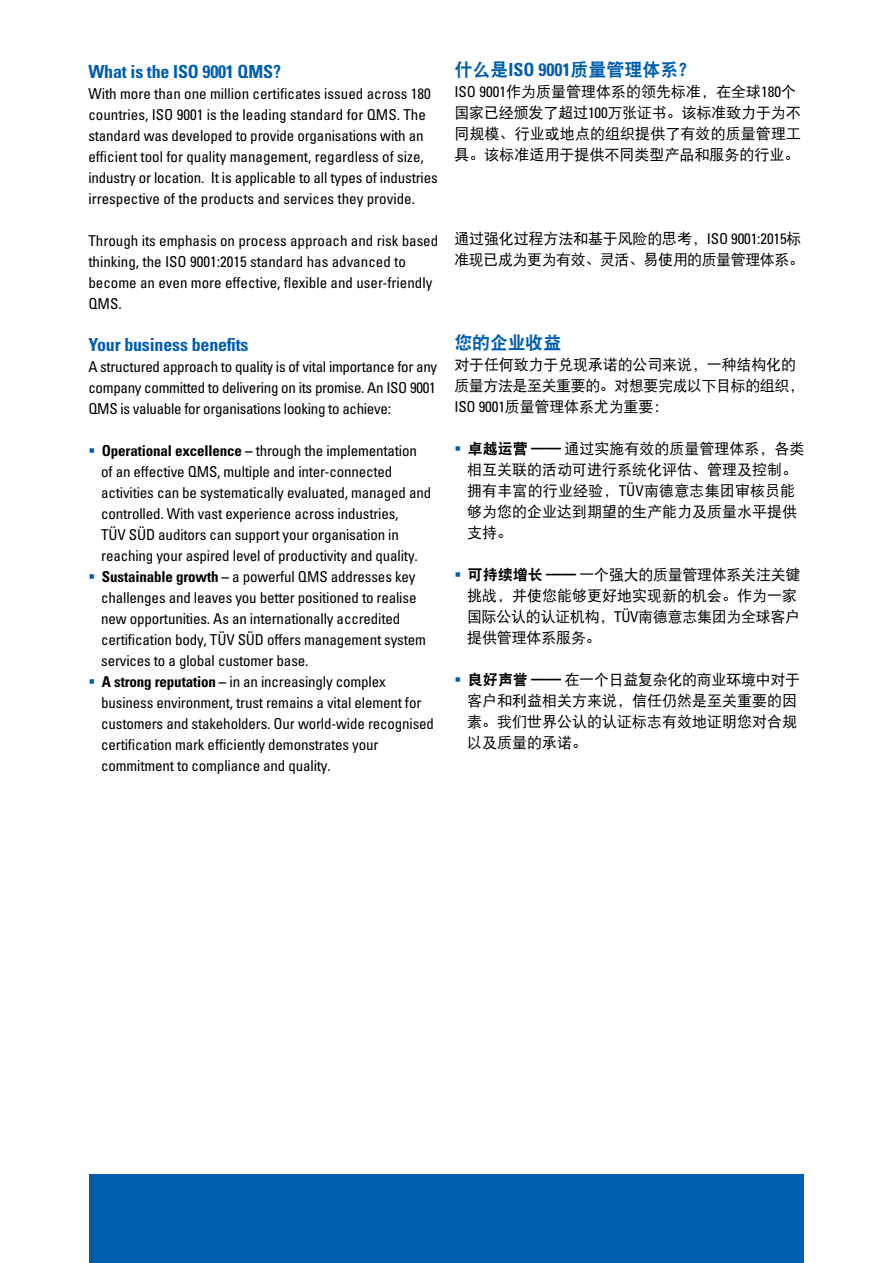
<style>
.page{position:relative;width:893px;height:1263px;background:#fff}
.page>*{position:absolute;margin:0;border:0;box-sizing:border-box;transform-origin:0 0}
.t1{font:18px "Univers LTCYR 67 Bold Cond";letter-spacing:-.01em;color:#005eae}
.t2{font:18px "DFP Hei W9";color:#005eae}
.t3{font:condensed 15px/21px "Univers LTCYR 57";letter-spacing:-.01em;color:#000}
.t4{font:15px/21px "DFP Hei W5";color:#000}
.t5{font:15px/21px "DFP Hei W5";letter-spacing:-.02em;color:#000}
.t6{font:15px/21px "DFP Hei W5";letter-spacing:-.03em;color:#000}
.s1{color:#005eae}
.s2{font-family:"Univers LTCYR 67 Bold Cond";font-stretch:normal}
.s3{font-family:"Univers LTCYR 67 Bold Cond"}
.s4{font-family:"Univers LTCYR 57";font-stretch:condensed}
.s5{font-family:"DFP Hei W9"}
</style>
<div class="page">
<div style="left:89px;top:1174px;width:715px;height:89px;background:#005eae"></div>
<p class="t1" style="left:88px;top:60px;width:194px">What is the ISO 9001 QMS?</p>
<p class="t3" style="left:88px;top:82px;width:351px">With more than one million certificates issued across 180 countries, ISO 9001 is the leading standard for QMS. The standard was developed to provide organisations with an efficient tool for quality management, regardless of size, industry or location. It is applicable to all types of industries irrespective of the products and services they provide.</p>
<p class="t3" style="left:88px;top:229px;width:351px">Through its emphasis on process approach and risk based thinking, the ISO 9001:2015 standard has advanced to become an even more effective, flexible and user-friendly QMS.</p>
<p class="t1" style="left:88px;top:333px;width:162px">Your business benefits</p>
<p class="t3" style="left:88px;top:355px;width:350px;text-align:justify">A structured approach to quality is of vital importance for any company committed to delivering on its promise. An ISO 9001<br>QMS is valuable for organisations looking to achieve:</p>
<p class="t3" style="left:101px;top:439px;width:332px;text-indent:-13px"><span class="s1">▪</span> <span class="s2">Operational excellence –</span> through the implementation of an effective QMS, multiple and inter-connected activities can be systematically evaluated, managed and controlled. With vast experience across industries,<br>TÜV SÜD auditors can support your organisation in reaching your aspired level of productivity and quality.</p>
<p class="t3" style="left:101px;top:565px;width:326px;text-indent:-13px"><span class="s1">▪</span> <span class="s2">Sustainable growth –</span> a powerful QMS addresses key challenges and leaves you better positioned to realise new opportunities. As an internationally accredited certification body, TÜV SÜD offers management system services to a global customer base.</p>
<p class="t3" style="left:101px;top:670px;width:334px;text-indent:-13px"><span class="s1">▪</span> <span class="s2">A strong reputation –</span> in an increasingly complex business environment, trust remains a vital element for customers and stakeholders. Our world-wide recognised certification mark efficiently demonstrates your commitment to compliance and quality.</p>
<p class="t2" style="left:454px;top:60px;width:243px">什么是<span class="s3">ISO 9001</span>质量管理体系？</p>
<p class="t4" style="left:454px;top:81px;width:348px"><span class="s4">ISO 9001</span>作为质量管理体系的领先标准，在全球<span class="s4">180</span>个国家已经颁发了超过<span class="s4">100</span>万张证书。该标准致力于为不同规模、行业或地点的组织提供了有效的质量管理工具。该标准适用于提供不同类型产品和服务的行业。</p>
<p class="t6" style="left:454px;top:228px;width:351px">通过强化过程方法和基于风险的思考，<span class="s4">ISO 9001:2015</span>标准现已成为更为有效、灵活、易使用的质量管理体系。</p>
<p class="t2" style="left:454px;top:333px;width:109px">您的企业收益</p>
<p class="t4" style="left:454px;top:354px;width:351px">对于任何致力于兑现承诺的公司来说，一种结构化的质量方法是至关重要的。对想要完成以下目标的组织，<br><span class="s4">ISO 9001</span>质量管理体系尤为重要：</p>
<p class="t4" style="left:467px;top:438px;width:339px;text-indent:-13px"><span class="s1">▪</span> <span class="s5">卓越运营 ——</span> 通过实施有效的质量管理体系，各类相互关联的活动可进行系统化评估、管理及控制。拥有丰富的行业经验，<span class="s4">TÜV</span>南德意志集团审核员能够为您的企业达到期望的生产能力及质量水平提供支持。</p>
<p class="t5" style="left:467px;top:564px;width:335px;text-indent:-13px"><span class="s1">▪</span> <span class="s5">可持续增长 ——</span> 一个强大的质量管理体系关注关键挑战，并使您能够更好地实现新的机会。作为一家国际公认的认证机构，<span class="s4">TÜV</span>南德意志集团为全球客户提供管理体系服务。</p>
<p class="t4" style="left:467px;top:669px;width:334px;text-indent:-13px"><span class="s1">▪</span> <span class="s5">良好声誉 ——</span> 在一个日益复杂化的商业环境中对于客户和利益相关方来说，信任仍然是至关重要的因素。我们世界公认的认证标志有效地证明您对合规以及质量的承诺。</p>
</div>
